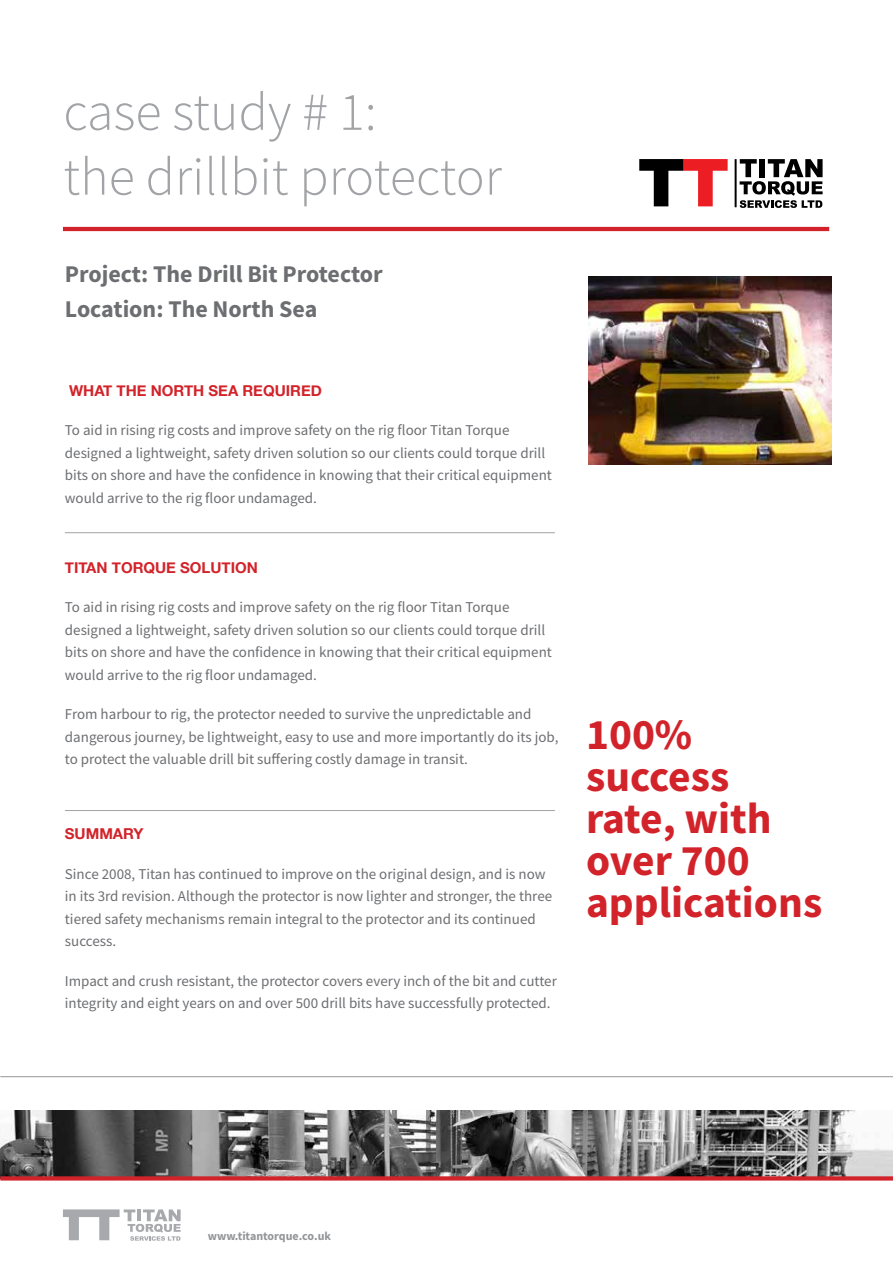
<style>
.page{position:relative;width:893px;height:1263px;background:#fff}
.page>*{position:absolute;margin:0;border:0;box-sizing:border-box;transform-origin:0 0}
.t1{font:300 54px/64.8px "Source Sans Pro";color:#a1a3a6}
.t2{font:700 43.5px/42px "Source Sans Pro";color:#d2232a}
.t3{font:700 24px/34.5px "Source Sans Pro";color:#6d6e71}
.t4{font:15px/22.5px "Source Sans Pro";color:#6d6e71}
.t5{font:700 15px "Helvetica Neue";color:#d2232a}
.t6{font:700 12px "Source Sans Pro";color:#939598}
</style>
<div class="page">
<img style="left:589px;top:277px;width:242px;height:187px">
<svg style="left:63px;top:1209px;width:118px;height:32px"></svg>
<img style="left:0;top:1111px;width:893px;height:65px">
<svg style="left:0;top:1176px;width:893px;height:4px;background:#c9292f"></svg>
<hr style="left:0;top:1076px;width:893px;height:1px;background:#939598">
<hr style="left:63px;top:227px;width:766px;height:4px;background:#d2232a">
<hr style="left:65px;top:532px;width:490px;height:1px;background:#a1a3a6">
<hr style="left:65px;top:810px;width:490px;height:1px;background:#a1a3a6">
<svg style="left:740px;top:159px;width:83px;height:49px"></svg>
<svg style="left:639px;top:159px;width:89px;height:47px"></svg>
<hr style="left:735px;top:159px;width:2px;height:48px;background:#000">
<h1 class="t1" style="left:63px;top:80px;width:440px">case study # 1:<br>the drillbit protector</h1>
<h3 class="t3" style="left:65px;top:257px;width:319px">Project: The Drill Bit Protector<br>Location: The North Sea</h3>
<p class="t5" style="left:69px;top:379px;width:254px">WHAT THE NORTH SEA REQUIRED</p>
<p class="t4" style="left:65px;top:419px;width:489px">To aid in rising rig costs and improve safety on the rig floor Titan Torque designed a lightweight, safety driven solution so our clients could torque drill bits on shore and have the confidence in knowing that their critical equipment would arrive to the rig floor undamaged.</p>
<p class="t5" style="left:65px;top:556px;width:182px">TITAN TORQUE SOLUTION</p>
<p class="t4" style="left:65px;top:596px;width:489px">To aid in rising rig costs and improve safety on the rig floor Titan Torque designed a lightweight, safety driven solution so our clients could torque drill bits on shore and have the confidence in knowing that their critical equipment would arrive to the rig floor undamaged.</p>
<p class="t4" style="left:65px;top:703px;width:495px">From harbour to rig, the protector needed to survive the unpredictable and dangerous journey, be lightweight, easy to use and more importantly do its job, to protect the valuable drill bit suffering costly damage in transit.</p>
<p class="t5" style="left:65px;top:822px;width:80px">SUMMARY</p>
<p class="t4" style="left:65px;top:862px;width:489px">Since 2008, Titan has continued to improve on the original design, and is now in its 3rd revision. Although the protector is now lighter and stronger, the three tiered safety mechanisms remain integral to the protector and its continued success.</p>
<p class="t4" style="left:65px;top:969px;width:493px">Impact and crush resistant, the protector covers every inch of the bit and cutter integrity and eight years on and over 500 drill bits have successfully protected.</p>
<h2 class="t2" style="left:586px;top:713px;width:238px">100% success rate, with over 700 applications</h2>
<p class="t6" style="left:208px;top:1228px;width:125px">www.titantorque.co.uk</p>
</div>
